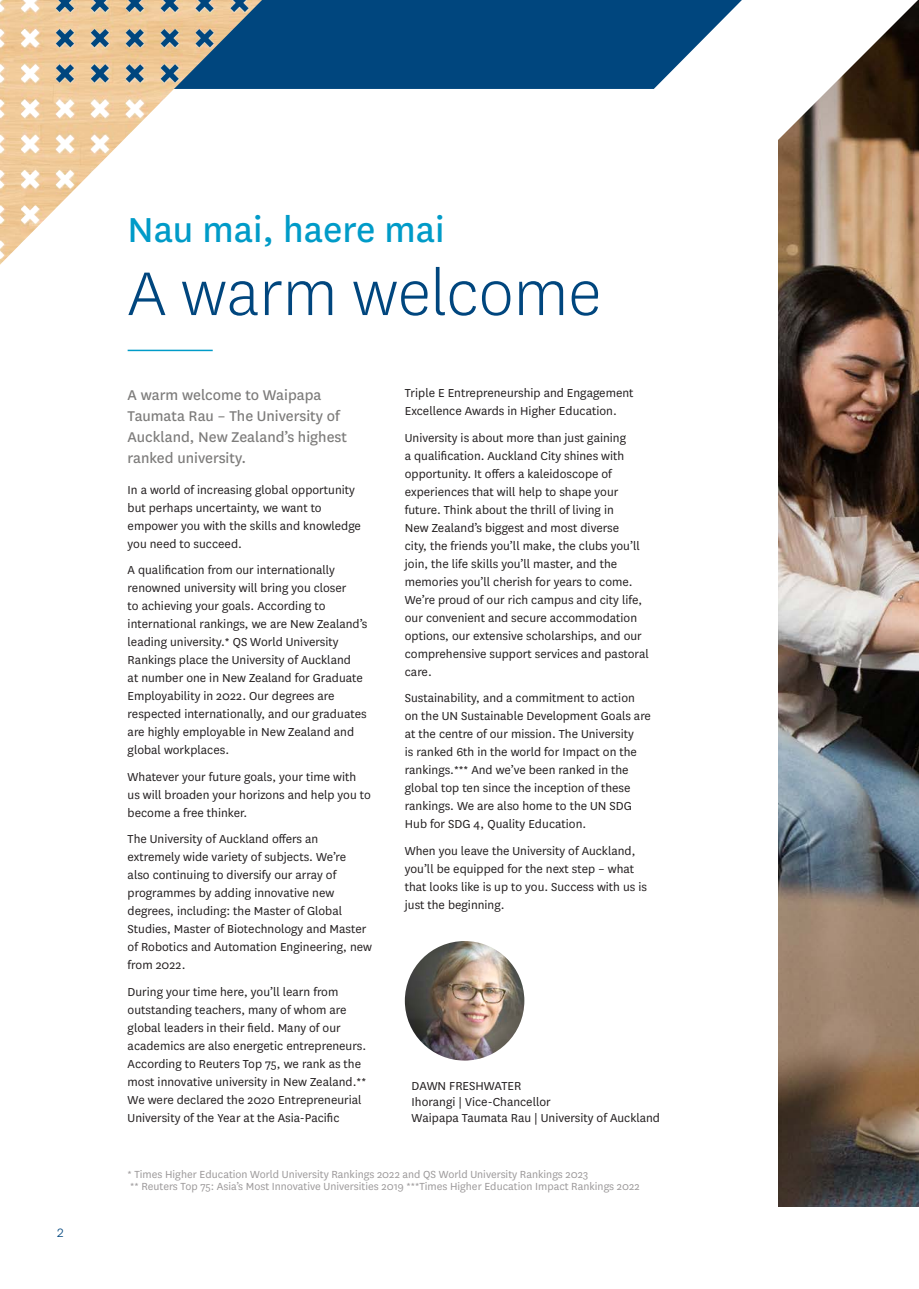
<style>
.page{position:relative;width:919px;height:1289px;background:#fff}
.page>*{position:absolute;margin:0;border:0;box-sizing:border-box;transform-origin:0 0}
.t1{font:300 72px "National";color:#00467e}
.Header_gradient{font:40.5px "National";color:#009bc8}
.Grey_Intro{font:16.5px/21px "National";color:#7d7c7b}
.Body_Copy{font:13.5px/18px "National";color:#231f20}
.Body_Copy-2{font:12px/12px "National";color:#9c999a}
.t2{font:300 12px "Matter";color:#00467e}
</style>
<div class="page">
<img style="left:778px;top:0;width:140px;height:1207px">
<svg style="left:741px;top:0;width:176px;height:246px"></svg>
<svg style="left:262px;top:0;width:479px;height:89px;background:#175689"></svg>
<hr style="left:128px;top:350px;width:85px;height:1px;background:#009bc8">
<img style="left:405px;top:941px;width:119px;height:119px;border-radius:60px">
<img style="left:0;top:0;width:262px;height:265px">
<p class="t2" style="left:57px;top:1224px;width:8px">2</p>
<p class="Header_gradient" style="left:128px;top:202px;width:318px">Nau mai, haere mai</p>
<p class="t1" style="left:128px;top:248px;width:475px">A warm welcome</p>
<p class="Grey_Intro" style="left:128px;top:383px;width:221px">A warm welcome to Waipapa<br>Taumata Rau – The University of<br>Auckland, New Zealand’s highest ranked university.</p>
<p class="Body_Copy" style="left:128px;top:480px;width:235px">In a world of increasing global opportunity but perhaps uncertainty, we want to empower you with the skills and knowledge you need to succeed.</p>
<p class="Body_Copy" style="left:128px;top:560px;width:241px">A qualification from our internationally renowned university will bring you closer<br>to achieving your goals. According to international rankings, we are New Zealand’s leading university.* QS World University Rankings place the University of Auckland<br>at number one in New Zealand for Graduate Employability in 2022. Our degrees are respected internationally, and our graduates are highly employable in New Zealand and global workplaces.</p>
<p class="Body_Copy" style="left:128px;top:767px;width:245px">Whatever your future goals, your time with us will broaden your horizons and help you to become a free thinker.</p>
<p class="Body_Copy" style="left:128px;top:829px;width:246px">The University of Auckland offers an extremely wide variety of subjects. We’re<br>also continuing to diversify our array of programmes by adding innovative new degrees, including: the Master of Global Studies, Master of Biotechnology and Master of Robotics and Automation Engineering, new from 2022.</p>
<p class="Body_Copy" style="left:128px;top:981px;width:240px">During your time here, you’ll learn from outstanding teachers, many of whom are global leaders in their field. Many of our academics are also energetic entrepreneurs.<br>According to Reuters Top 75, we rank as the most innovative university in New Zealand.** We were declared the 2020 Entrepreneurial University of the Year at the Asia-Pacific</p>
<p class="Body_Copy" style="left:405px;top:383px;width:230px">Triple E Entrepreneurship and Engagement<br>Excellence Awards in Higher Education.</p>
<p class="Body_Copy" style="left:405px;top:428px;width:245px">University is about more than just gaining<br>a qualification. Auckland City shines with opportunity. It offers a kaleidoscope of experiences that will help to shape your future. Think about the thrill of living in<br>New Zealand’s biggest and most diverse<br>city, the friends you’ll make, the clubs you’ll join, the life skills you’ll master, and the memories you’ll cherish for years to come.<br>We’re proud of our rich campus and city life, our convenient and secure accommodation options, our extensive scholarships, and our comprehensive support services and pastoral care.</p>
<p class="Body_Copy" style="left:405px;top:688px;width:248px">Sustainability, and a commitment to action on the UN Sustainable Development Goals are at the centre of our mission. The University<br>is ranked 6th in the world for Impact on the rankings.*** And we’ve been ranked in the global top ten since the inception of these rankings. We are also home to the UN SDG Hub for SDG 4, Quality Education.</p>
<p class="Body_Copy" style="left:405px;top:841px;width:243px">When you leave the University of Auckland, you’ll be equipped for the next step – what that looks like is up to you. Success with us is just the beginning.</p>
<p class="Body_Copy" style="left:411px;top:1075px;width:111px">DAWN FRESHWATER</p>
<p class="Body_Copy" style="left:411px;top:1091px;width:141px">Ihorangi | Vice-Chancellor</p>
<p class="Body_Copy" style="left:411px;top:1108px;width:250px">Waipapa Taumata Rau | University of Auckland</p>
<p class="Body_Copy-2" style="left:128px;top:1167px;width:513px">* Times Higher Education World University Rankings 2022 and QS World University Rankings 2023<br>** Reuters Top 75: Asia’s Most Innovative Universities 2019 ***Times Higher Education Impact Rankings 2022</p>
</div>
